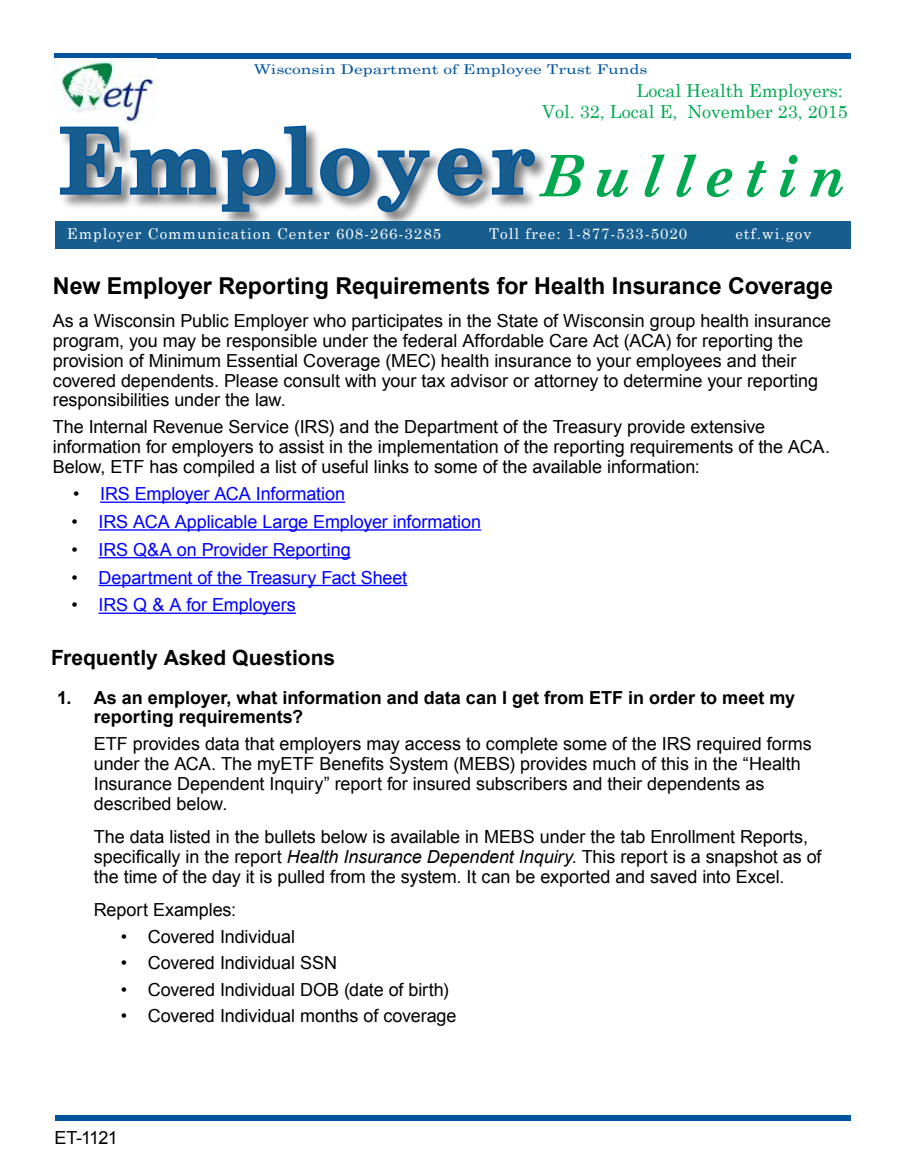
<style>
.page{position:relative;width:905px;height:1175px;background:#fff}
.page>*{position:absolute;margin:0;border:0;box-sizing:border-box;transform-origin:0 0}
.t1{font:700 90px "Century Schoolbook";letter-spacing:.05em;color:#175e8f}
.t2{font:700 23.25px "Arial";color:#000}
.Body_text{font:700 21px "Arial";color:#000}
.Body_text-2{font:18px/19.8px "Arial";letter-spacing:-.005em;color:#000}
.t3{font:18px "Arial";letter-spacing:-.005em;color:#00f}
.Body_text-3{font:700 18px/19.8px "Arial";color:#000}
.t4{font:18px "Century Schoolbook";color:#00a94f}
.Numbered_list_INSIDE{font:18px "Arial";letter-spacing:-.045em;color:#000}
.H3-cc{font:700 18px "Arial";color:#000}
.t5{font:15px "Century Schoolbook";letter-spacing:.07em;color:#fff}
.t6{font:13.5px "Century Schoolbook";color:#00549e;scale:1.29 1}
.s1{font-style:italic;font-size:57.3px;color:#00a94f}
.s2{color:#000}
.s3{font-style:italic}
</style>
<div class="page">
<div style="left:54px;top:54px;width:796px;height:5px;background:#00549e"></div>
<div style="left:56px;top:1115px;width:794px;height:5px;background:#00549e"></div>
<div style="left:59px;top:125px;width:490px;height:102px;background:#000;opacity:.5"></div>
<svg style="left:59px;top:125px;width:478px;height:89px"></svg>
<div style="left:56px;top:221px;width:794px;height:27px;background:#175e8f"></div>
<hr style="left:100px;top:501px;width:245px;height:2px;background:#00f">
<hr style="left:99px;top:529px;width:382px;height:1px;background:#00f">
<hr style="left:99px;top:557px;width:252px;height:1px;background:#00f">
<hr style="left:99px;top:585px;width:308px;height:1px;background:#00f">
<hr style="left:99px;top:612px;width:197px;height:2px;background:#00f">
<img style="left:54px;top:59px;width:103px;height:64px">
<p class="t6" style="left:254px;top:58px;width:307px">Wisconsin Department of Employee Trust Funds</p>
<p class="t4" style="left:636px;top:75px;width:208px">Local Health Employers:</p>
<p class="t4" style="left:542px;top:97px;width:307px">Vol. 32, Local E, November 23, 2015</p>
<h1 class="t1" style="left:58px;top:91px;width:794px">Employer<span class="s1">Bulletin</span></h1>
<p class="t5" style="left:67px;top:221px;width:375px">Employer Communication Center 608-266-3285</p>
<p class="t5" style="left:489px;top:221px;width:200px">Toll free: 1-877-533-5020</p>
<p class="t5" style="left:735px;top:221px;width:78px">etf.wi.gov</p>
<p class="t2" style="left:53px;top:269px;width:781px">New Employer Reporting Requirements for Health Insurance Coverage</p>
<p class="Body_text-2" style="left:53px;top:311px;width:780px">As a Wisconsin Public Employer who participates in the State of Wisconsin group health insurance program, you may be responsible under the federal Affordable Care Act (ACA) for reporting the provision of Minimum Essential Coverage (MEC) health insurance to your employees and their covered dependents. Please consult with your tax advisor or attorney to determine your reporting responsibilities under the law.</p>
<p class="Body_text-2" style="left:53px;top:416px;width:778px">The Internal Revenue Service (IRS) and the Department of the Treasury provide extensive information for employers to assist in the implementation of the reporting requirements of the ACA.<br>Below, ETF has compiled a list of useful links to some of the available information:</p>
<p class="t3" style="left:73px;top:481px;width:273px"><span class="s2">•</span> IRS Employer ACA Information</p>
<p class="t3" style="left:72px;top:509px;width:411px"><span class="s2">•</span> IRS ACA Applicable Large Employer information</p>
<p class="t3" style="left:72px;top:537px;width:281px"><span class="s2">•</span> IRS Q&amp;A on Provider Reporting</p>
<p class="t3" style="left:72px;top:565px;width:337px"><span class="s2">•</span> Department of the Treasury Fact Sheet</p>
<p class="t3" style="left:72px;top:592px;width:226px"><span class="s2">•</span> IRS Q &amp; A for Employers</p>
<p class="Body_text" style="left:51px;top:642px;width:285px">Frequently Asked Questions</p>
<p class="H3-cc" style="left:57px;top:684px;width:16px">1.</p>
<p class="Body_text-3" style="left:94px;top:687px;width:702px">As an employer, what information and data can I get from ETF in order to meet my reporting requirements?</p>
<p class="Body_text-2" style="left:94px;top:734px;width:719px">ETF provides data that employers may access to complete some of the IRS required forms under the ACA. The myETF Benefits System (MEBS) provides much of this in the “Health Insurance Dependent Inquiry” report for insured subscribers and their dependents as described below.</p>
<p class="Body_text-2" style="left:94px;top:827px;width:729px">The data listed in the bullets below is available in MEBS under the tab Enrollment Reports, specifically in the report <span class="s3">Health Insurance Dependent Inquiry</span>. This report is a snapshot as of the time of the day it is pulled from the system. It can be exported and saved into Excel.</p>
<p class="Body_text-2" style="left:94px;top:899px;width:144px">Report Examples:</p>
<p class="Body_text-2" style="left:121px;top:926px;width:176px">• Covered Individual</p>
<p class="Body_text-2" style="left:121px;top:953px;width:218px">• Covered Individual SSN</p>
<p class="Body_text-2" style="left:121px;top:979px;width:329px">• Covered Individual DOB (date of birth)</p>
<p class="Body_text-2" style="left:121px;top:1006px;width:337px">• Covered Individual months of coverage</p>
<p class="Numbered_list_INSIDE" style="left:54px;top:1125px;width:65px">ET-1121</p>
</div>
